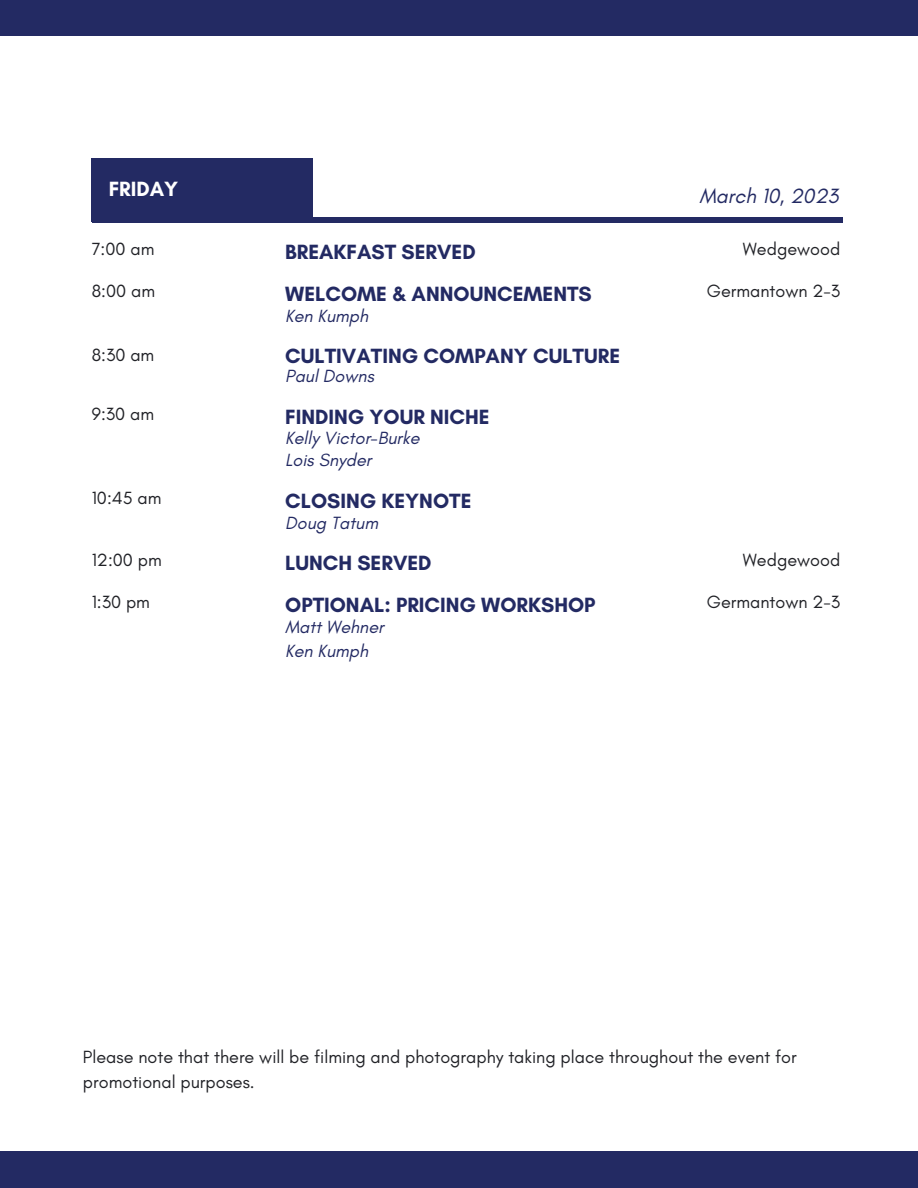
<style>
.page{position:relative;width:918px;height:1188px;background:#fff}
.page>*{position:absolute;margin:0;border:0;box-sizing:border-box;transform-origin:0 0}
.t1{font:700 21px "Glacial Indifference";color:#232a63}
.t2{font:italic 21px "Glacial Indifference";color:#232a63}
.t3{font:700 21px "Glacial Indifference";color:#fff}
.t4{font:18px/24.3px "Glacial Indifference";color:#212227}
.t5{font:italic 18px/22.5px "Glacial Indifference";color:#232a63}
</style>
<div class="page">
<div style="left:0;top:1151px;width:918px;height:37px;background:#232a63"></div>
<div style="left:0;top:0;width:918px;height:36px;background:#232a63"></div>
<div style="left:92px;top:217px;width:751px;height:5px;background:#232a63"></div>
<div style="left:92px;top:158px;width:221px;height:64px;background:#232a63"></div>
<p class="t3" style="left:109px;top:176px;width:71px">FRIDAY</p>
<p class="t2" style="left:700px;top:183px;width:140px">March 10, 2023</p>
<p class="t4" style="left:92px;top:237px;width:64px">7:00 am</p>
<p class="t1" style="left:285px;top:239px;width:192px">BREAKFAST SERVED</p>
<p class="t4" style="left:743px;top:237px;width:99px">Wedgewood</p>
<p class="t4" style="left:92px;top:279px;width:65px">8:00 am</p>
<p class="t1" style="left:285px;top:281px;width:308px">WELCOME &amp; ANNOUNCEMENTS</p>
<p class="t4" style="left:707px;top:279px;width:135px">Germantown 2-3</p>
<p class="t5" style="left:285px;top:305px;width:85px">Ken Kumph</p>
<p class="t4" style="left:92px;top:342px;width:64px">8:30 am</p>
<p class="t1" style="left:285px;top:344px;width:336px">CULTIVATING COMPANY CULTURE</p>
<p class="t5" style="left:285px;top:364px;width:90px">Paul Downs</p>
<p class="t4" style="left:92px;top:402px;width:64px">9:30 am</p>
<p class="t1" style="left:285px;top:404px;width:206px">FINDING YOUR NICHE</p>
<p class="t5" style="left:285px;top:426px;width:136px">Kelly Victor-Burke<br>Lois Snyder</p>
<p class="t4" style="left:92px;top:486px;width:71px">10:45 am</p>
<p class="t5" style="left:285px;top:511px;width:94px">Doug Tatum</p>
<p class="t1" style="left:285px;top:488px;width:188px">CLOSING KEYNOTE</p>
<p class="t4" style="left:92px;top:548px;width:72px">12:00 pm</p>
<p class="t1" style="left:285px;top:550px;width:148px">LUNCH SERVED</p>
<p class="t4" style="left:743px;top:548px;width:99px">Wedgewood</p>
<p class="t4" style="left:92px;top:590px;width:60px">1:30 pm</p>
<p class="t1" style="left:285px;top:592px;width:312px">OPTIONAL: PRICING WORKSHOP</p>
<p class="t4" style="left:707px;top:590px;width:135px">Germantown 2-3</p>
<p class="t5" style="left:285px;top:615px;width:100px;line-height:23.2px">Matt Wehner<br>Ken Kumph</p>
<p class="t4" style="left:83px;top:1045px;width:715px">Please note that there will be filming and photography taking place throughout the event for promotional purposes.</p>
</div>
